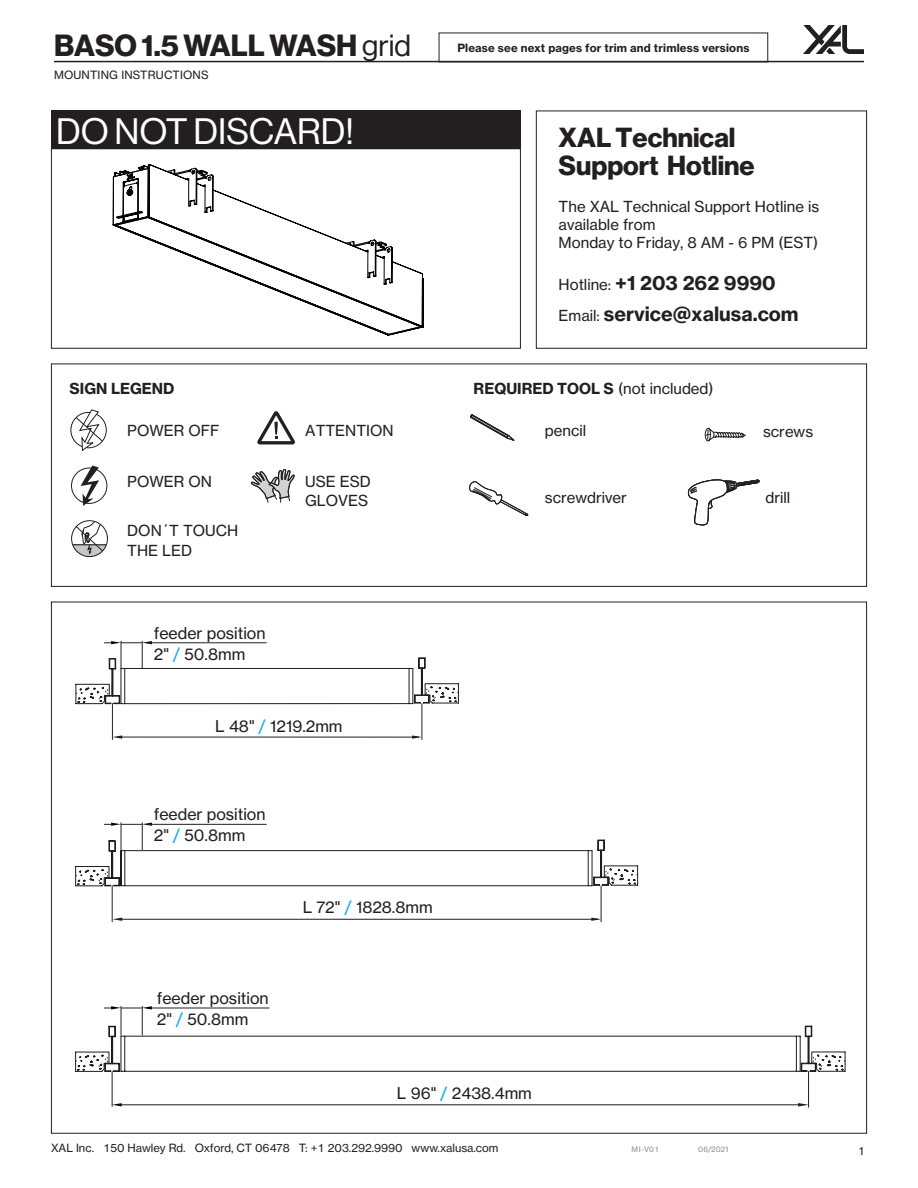
<style>
.page{position:relative;width:918px;height:1188px;background:#fff}
.page>*{position:absolute;margin:0;border:0;box-sizing:border-box;transform-origin:0 0}
.t1{font:36px "N Haas Grotesk DS Pro 55 Rg";color:#fff}
.t2{font:30px "N Haas Grotesk DS Pro 75 Bd";color:#231f20}
.t3{font:27px/28.5px "N Haas Grotesk DS Pro 75 Bd";color:#231f20}
.t4{font:19.5px/31.5px "N Haas Grotesk TX Pro 75 Bd";color:#231f20}
.t5{font:16.05px/20.9px "N Haas Grotesk TX Pro 55 Rg";color:#201d1e}
.t6{font:15px/19.5px "N Haas Grotesk TX Pro 55 Rg";color:#231f20}
.t7{font:15px "N Haas Grotesk TX Pro 75 Bd";color:#231f20}
.t8{font:11.25px "N Haas Grotesk TX Pro 55 Rg";color:#231f20}
.Text_EN_7{font:11.25px "N Haas Grotesk TX Pro 75 Bd";letter-spacing:.015em;color:#231f20}
.t9{font:7.5px "N Haas Grotesk TX Pro 55 Rg";letter-spacing:.015em;color:#8a8c8f}
.s1{font-family:"N Haas Grotesk DS Pro 55 Rg"}
.s2{font-family:"N Haas Grotesk TX Pro 55 Rg";font-size:15px}
.s3{font-family:"N Haas Grotesk TX Pro 55 Rg"}
.s4{color:#00aeef}
</style>
<div class="page">
<svg style="left:803px;top:25px;width:61px;height:29px"></svg>
<hr style="left:54px;top:61px;width:810px;height:1px;background:#231f20">
<div style="left:51px;top:111px;width:470px;height:38px;background:#231f20"></div>
<svg style="left:112px;top:167px;width:312px;height:169px"></svg>
<svg style="left:115px;top:182px;width:307px;height:153px"></svg>
<svg style="left:115px;top:224px;width:274px;height:111px"></svg>
<svg style="left:71px;top:520px;width:37px;height:37px"></svg>
<div style="left:70px;top:412px;width:37px;height:36px;border:1px solid #231f20;border-radius:50%"></div>
<div style="left:71px;top:468px;width:36px;height:36px;border:1px solid #231f20;border-radius:50%"></div>
<svg style="left:81px;top:466px;width:18px;height:40px"></svg>
<svg style="left:75px;top:409px;width:29px;height:42px"></svg>
<svg style="left:687px;top:479px;width:73px;height:47px"></svg>
<svg style="left:469px;top:481px;width:60px;height:35px"></svg>
<svg style="left:470px;top:414px;width:45px;height:27px"></svg>
<svg style="left:251px;top:469px;width:44px;height:34px"></svg>
<svg style="left:704px;top:427px;width:42px;height:15px"></svg>
<svg style="left:257px;top:411px;width:38px;height:33px"></svg>
<svg style="left:113px;top:735px;width:9px;height:4px"></svg>
<svg style="left:412px;top:735px;width:10px;height:4px"></svg>
<hr style="left:112px;top:886px;width:1px;height:36px;background:#201d1e">
<hr style="left:601px;top:886px;width:1px;height:36px;background:#201d1e">
<hr style="left:118px;top:919px;width:480px;height:1px;background:#201d1e">
<svg style="left:113px;top:918px;width:9px;height:3px"></svg>
<svg style="left:591px;top:918px;width:10px;height:3px"></svg>
<svg style="left:111px;top:1072px;width:698px;height:36px"></svg>
<hr style="left:112px;top:704px;width:1px;height:35px;background:#231f20">
<hr style="left:422px;top:704px;width:1px;height:36px;background:#231f20">
<hr style="left:118px;top:737px;width:301px;height:1px;background:#231f20">
<svg style="left:75px;top:641px;width:384px;height:64px"></svg>
<svg style="left:75px;top:823px;width:564px;height:64px"></svg>
<svg style="left:112px;top:1103px;width:10px;height:3px"></svg>
<svg style="left:75px;top:1006px;width:771px;height:66px"></svg>
<div style="left:536px;top:111px;width:331px;height:238px;border:1px solid #231f20"></div>
<div style="left:51px;top:148px;width:470px;height:201px;border:1px solid #231f20"></div>
<div style="left:51px;top:364px;width:816px;height:223px;border:1px solid #231f20"></div>
<div style="left:439px;top:33px;width:329px;height:29px;border:1px solid #231f20"></div>
<h2 class="t2" style="left:54px;top:28px;width:358px">BASO 1.5 WALL WASH <span class="s1">grid</span></h2>
<p class="t8" style="left:54px;top:68px;width:156px">MOUNTING INSTRUCTIONS</p>
<p class="t1" style="left:56px;top:111px;width:299px">DO NOT DISCARD!</p>
<p class="Text_EN_7" style="left:457px;top:41px;width:294px">Please see next pages for trim and trimless versions</p>
<p class="t3" style="left:559px;top:124px;width:198px">XAL Technical<br>Support Hotline</p>
<p class="t6" style="left:559px;top:198px;width:262px;line-height:18px">The XAL Technical Support Hotline is available from<br>Monday to Friday, 8 AM - 6 PM (EST)</p>
<p class="t4" style="left:559px;top:267px;width:242px"><span class="s2">Hotline:</span> +1 203 262 9990<br><span class="s2">Email:</span> service@xalusa.com</p>
<p class="t7" style="left:70px;top:379px;width:106px">SIGN LEGEND</p>
<p class="t7" style="left:474px;top:379px;width:241px">REQUIRED TOOL S <span class="s3">(not included)</span></p>
<p class="t6" style="left:127px;top:420px;width:94px">POWER OFF</p>
<p class="t6" style="left:127px;top:472px;width:86px">POWER ON</p>
<p class="t6" style="left:127px;top:521px;width:113px">DON´T TOUCH<br>THE LED</p>
<p class="t6" style="left:305px;top:420px;width:90px">ATTENTION</p>
<p class="t6" style="left:305px;top:472px;width:67px">USE ESD<br>GLOVES</p>
<p class="t6" style="left:545px;top:420px;width:43px">pencil</p>
<p class="t6" style="left:545px;top:488px;width:83px">screwdriver</p>
<p class="t5" style="left:154px;top:623px;width:113px">feeder position<br>2" <span class="s4">/</span> 50.8mm</p>
<p class="t5" style="left:215px;top:716px;width:129px">L 48" <span class="s4">/</span> 1219.2mm</p>
<p class="t5" style="left:154px;top:804px;width:113px">feeder position<br>2" <span class="s4">/</span> 50.8mm</p>
<p class="t5" style="left:157px;top:988px;width:113px">feeder position<br>2" <span class="s4">/</span> 50.8mm</p>
<p class="t5" style="left:303px;top:897px;width:132px">L 72" <span class="s4">/</span> 1828.8mm</p>
<p class="t5" style="left:397px;top:1083px;width:136px">L 96" <span class="s4">/</span> 2438.4mm</p>
<p class="t6" style="left:763px;top:422px;width:52px">screws</p>
<p class="t6" style="left:766px;top:488px;width:26px">drill</p>
<p class="t8" style="left:51px;top:1141px;width:449px">XAL Inc. 150 Hawley Rd. Oxford, CT 06478 T: +1 203.292.9990 www.xalusa.com</p>
<p class="t8" style="left:859px;top:1144px;width:6px">1</p>
<p class="t9" style="left:631px;top:1145px;width:29px">MI-V01</p>
<p class="t9" style="left:698px;top:1145px;width:32px">06/2021</p>
</div>
